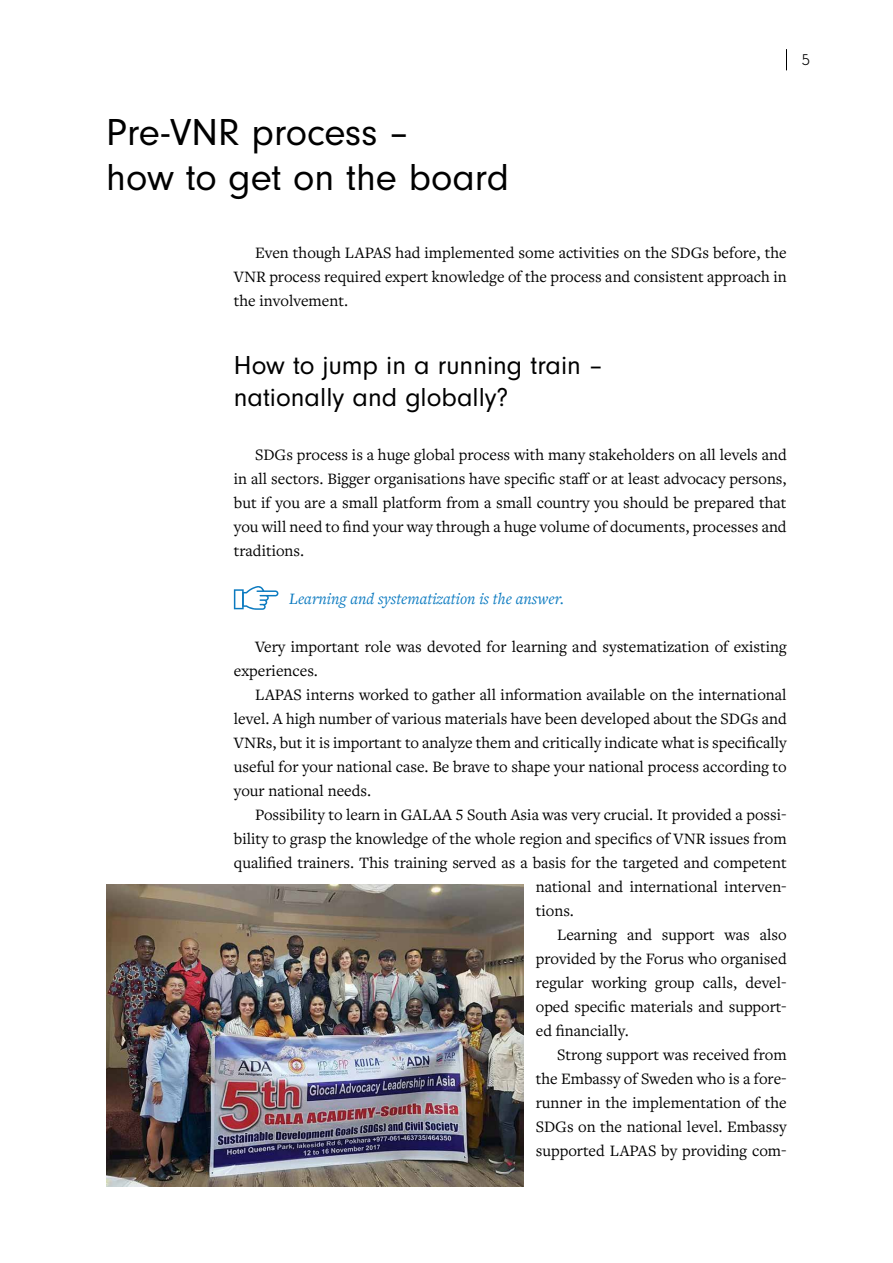
<style>
.page{position:relative;width:893px;height:1263px;background:#fff}
.page>*{position:absolute;margin:0;border:0;box-sizing:border-box;transform-origin:0 0}
.t1{font:39px/45px "Neuzeit Gro";color:#000}
.t2{font:27px/31.5px "Neuzeit Gro";color:#000}
.t3{font:16.5px/24px "Freight Text Pro";color:#000;text-align:justify}
.t4{font:italic 16.5px "Freight Text Pro";color:#0b7ac0}
.t5{font:300 16.5px "Neuzeit Gro";color:#000}
</style>
<div class="page">
<svg style="left:786px;top:49px;width:1px;height:21px"></svg>
<svg style="left:234px;top:586px;width:44px;height:24px"></svg>
<img style="left:106px;top:884px;width:417px;height:302px">
<p class="t5" style="left:802px;top:51px;width:10px">5</p>
<h1 class="t1" style="left:106px;top:111px;width:404px">Pre-VNR process –<br>how to get on the board</h1>
<p class="t3" style="left:234px;top:240px;width:554px;text-indent:21px">Even though LAPAS had implemented some activities on the SDGs before, the VNR process required expert knowledge of the process and consistent approach in the involvement.</p>
<h2 class="t2" style="left:234px;top:350px;width:370px">How to jump in a running train – nationally and globally?</h2>
<p class="t3" style="left:234px;top:442px;width:554px;text-indent:21px">SDGs process is a huge global process with many stakeholders on all levels and in all sectors. Bigger organisations have specific staff or at least advocacy persons, but if you are a small platform from a small country you should be prepared that you will need to find your way through a huge volume of documents, processes and traditions.</p>
<p class="t4" style="left:289px;top:587px;width:277px">Learning and systematization is the answer.</p>
<p class="t3" style="left:234px;top:634px;width:554px;text-indent:21px">Very important role was devoted for learning and systematization of existing experiences.</p>
<p class="t3" style="left:234px;top:682px;width:554px;text-indent:21px">LAPAS interns worked to gather all information available on the international level. A high number of various materials have been developed about the SDGs and VNRs, but it is important to analyze them and critically indicate what is specifically useful for your national case. Be brave to shape your national process according to your national needs.</p>
<p class="t3" style="left:255px;top:802px;width:533px">Possibility to learn in GALAA 5 South Asia was very crucial. It provided a possi-</p>
<p class="t3" style="left:234px;top:826px;width:554px">bility to grasp the knowledge of the whole region and specifics of VNR issues from</p>
<p class="t3" style="left:234px;top:850px;width:554px">qualified trainers. This training served as a basis for the targeted and competent</p>
<p class="t3" style="left:536px;top:874px;width:252px">national and international interven-</p>
<p class="t3" style="left:536px;top:898px;width:40px">tions.</p>
<p class="t3" style="left:557px;top:922px;width:231px">Learning and support was also</p>
<p class="t3" style="left:536px;top:946px;width:252px">provided by the Forus who organised</p>
<p class="t3" style="left:536px;top:970px;width:252px">regular working group calls, devel-</p>
<p class="t3" style="left:536px;top:994px;width:252px">oped specific materials and support-</p>
<p class="t3" style="left:536px;top:1018px;width:95px">ed financially.</p>
<p class="t3" style="left:557px;top:1042px;width:231px">Strong support was received from</p>
<p class="t3" style="left:536px;top:1066px;width:252px">the Embassy of Sweden who is a fore-</p>
<p class="t3" style="left:536px;top:1090px;width:252px">runner in the implementation of the</p>
<p class="t3" style="left:536px;top:1114px;width:252px">SDGs on the national level. Embassy</p>
<p class="t3" style="left:536px;top:1138px;width:252px">supported LAPAS by providing com-</p>
</div>
